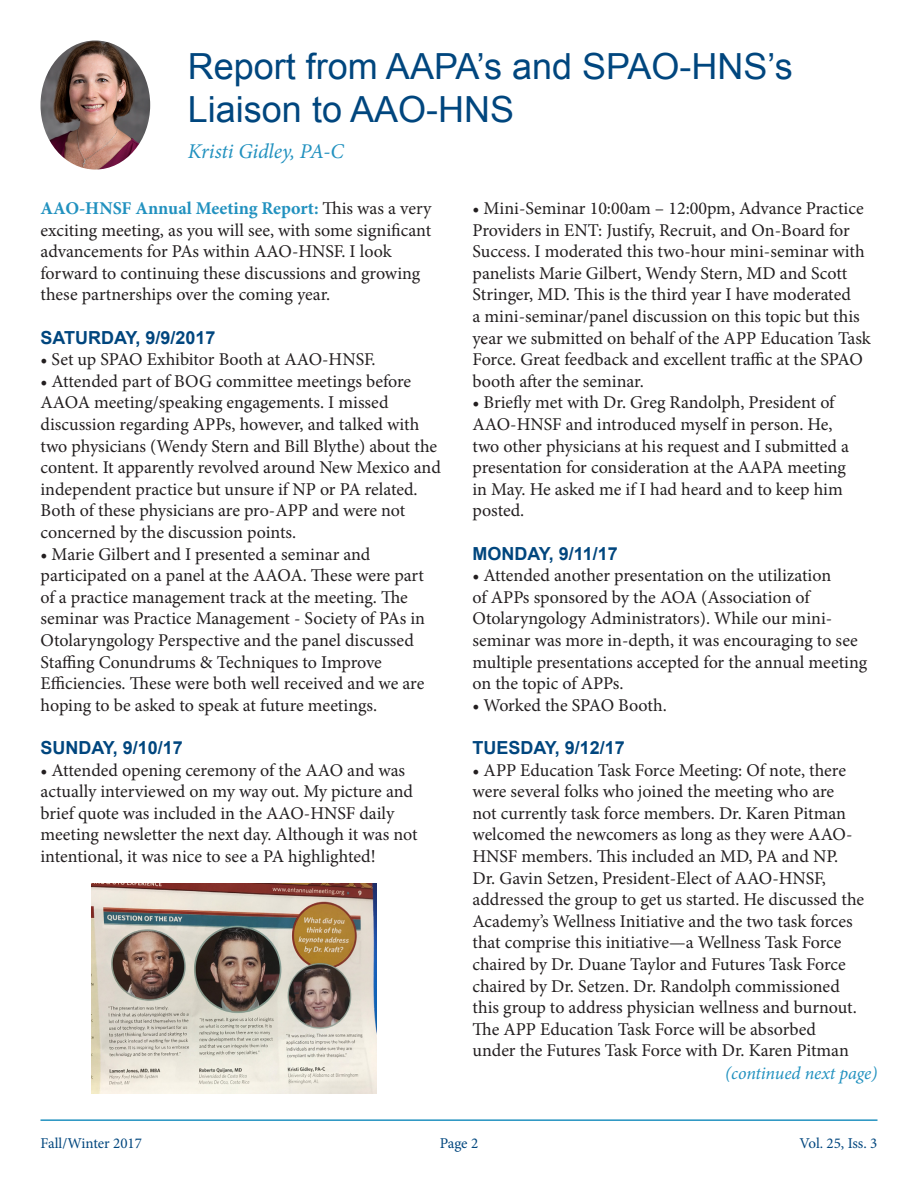
<style>
.page{position:relative;width:918px;height:1188px;background:#fff}
.page>*{position:absolute;margin:0;border:0;box-sizing:border-box;transform-origin:0 0}
.t1{font:36px/43.2px "Arial";color:#00467e}
.t2{font:italic 21px "Minion Pro";letter-spacing:-.005em;color:#2191bf}
.t3{font:18px/21.6px "Minion Pro";letter-spacing:-.005em;color:#231f20}
.t4{font:700 18px "Arial";color:#00467e}
.t5{font:italic 18px "Minion Pro";letter-spacing:-.005em;color:#2191bf}
.t6{font:15px "Minion Pro";letter-spacing:-.005em;color:#00467e}
.s1{font-weight:700;color:#2191bf}
</style>
<div class="page">
<hr style="left:40px;top:1119px;width:838px;height:2px;background:#2191bf">
<img style="left:40px;top:40px;width:110px;height:130px">
<img style="left:91px;top:883px;width:286px;height:211px">
<h1 class="t1" style="left:188px;top:45px;width:606px">Report from AAPA’s and SPAO-HNS’s<br>Liaison to AAO-HNS</h1>
<p class="t2" style="left:188px;top:137px;width:158px">Kristi Gidley, PA-C</p>
<p class="t3" style="left:40px;top:198px;width:392px"><span class="s1">AAO-HNSF Annual Meeting Report:</span> This was a very exciting meeting, as you will see, with some significant advancements for PAs within AAO-HNSF. I look forward to continuing these discussions and growing these partnerships over the coming year.</p>
<p class="t4" style="left:40px;top:325px;width:49px">SATURDA</p>
<p class="t4" style="left:126px;top:325px;width:92px">Y, 9/9/2017</p>
<p class="t3" style="left:40px;top:349px;width:337px">• Set up SPAO Exhibitor Booth at AAO-HNSF.</p>
<p class="t3" style="left:40px;top:370px;width:402px">• Attended part of BOG committee meetings before AAOA meeting/speaking engagements. I missed discussion regarding APPs, however, and talked with two physicians (Wendy Stern and Bill Blythe) about the content. It apparently revolved around New Mexico and independent practice but unsure if NP or PA related.<br>Both of these physicians are pro-APP and were not concerned by the discussion points.</p>
<p class="t3" style="left:40px;top:543px;width:386px">• Marie Gilbert and I presented a seminar and participated on a panel at the AAOA. These were part of a practice management track at the meeting. The seminar was Practice Management - Society of PAs in Otolaryngology Perspective and the panel discussed Staffing Conundrums &amp; Techniques to Improve Efficiencies. These were both well received and we are hoping to be asked to speak at future meetings.</p>
<p class="t4" style="left:40px;top:736px;width:26px">SUNDA</p>
<p class="t4" style="left:103px;top:736px;width:82px">Y, 9/10/17</p>
<p class="t3" style="left:40px;top:759px;width:379px">• Attended opening ceremony of the AAO and was actually interviewed on my way out. My picture and brief quote was included in the AAO-HNSF daily meeting newsletter the next day. Although it was not intentional, it was nice to see a PA highlighted!</p>
<p class="t3" style="left:472px;top:198px;width:400px">• Mini-Seminar 10:00am – 12:00pm, Advance Practice Providers in ENT: Justify, Recruit, and On-Board for Success. I moderated this two-hour mini-seminar with panelists Marie Gilbert, Wendy Stern, MD and Scott Stringer, MD. This is the third year I have moderated<br>a mini-seminar/panel discussion on this topic but this year we submitted on behalf of the APP Education Task Force. Great feedback and excellent traffic at the SPAO booth after the seminar.</p>
<p class="t3" style="left:472px;top:392px;width:378px">• Briefly met with Dr. Greg Randolph, President of AAO-HNSF and introduced myself in person. He, two other physicians at his request and I submitted a presentation for consideration at the AAPA meeting in May. He asked me if I had heard and to keep him posted.</p>
<p class="t4" style="left:472px;top:541px;width:43px">MONDA</p>
<p class="t4" style="left:539px;top:541px;width:81px">Y, 9/11/17</p>
<p class="t3" style="left:472px;top:565px;width:396px">• Attended another presentation on the utilization<br>of APPs sponsored by the AOA (Association of Otolaryngology Administrators). While our mini&shy;seminar was more in-depth, it was encouraging to see multiple presentations accepted for the annual meeting on the topic of APPs.</p>
<p class="t3" style="left:472px;top:694px;width:196px">• Worked the SPAO Booth.</p>
<p class="t4" style="left:472px;top:736px;width:50px">TU ESDA</p>
<p class="t4" style="left:545px;top:736px;width:82px">Y, 9/12/17</p>
<p class="t3" style="left:472px;top:759px;width:393px">• APP Education Task Force Meeting: Of note, there were several folks who joined the meeting who are<br>not currently task force members. Dr. Karen Pitman welcomed the newcomers as long as they were AAO-HNSF members. This included an MD, PA and NP.<br>Dr. Gavin Setzen, President-Elect of AAO-HNSF, addressed the group to get us started. He discussed the Academy’s Wellness Initiative and the two task forces that comprise this initiative—a Wellness Task Force chaired by Dr. Duane Taylor and Futures Task Force chaired by Dr. Setzen. Dr. Randolph commissioned this group to address physician wellness and burnout.<br>The APP Education Task Force will be absorbed<br>under the Futures Task Force with Dr. Karen Pitman</p>
<p class="t5" style="left:725px;top:1060px;width:154px">(continued next page)</p>
<p class="t6" style="left:40px;top:1133px;width:103px">Fall/Winter 2017</p>
<p class="t6" style="left:440px;top:1133px;width:40px">Page 2</p>
<p class="t6" style="left:799px;top:1133px;width:80px">Vol. 25, Iss. 3</p>
</div>
